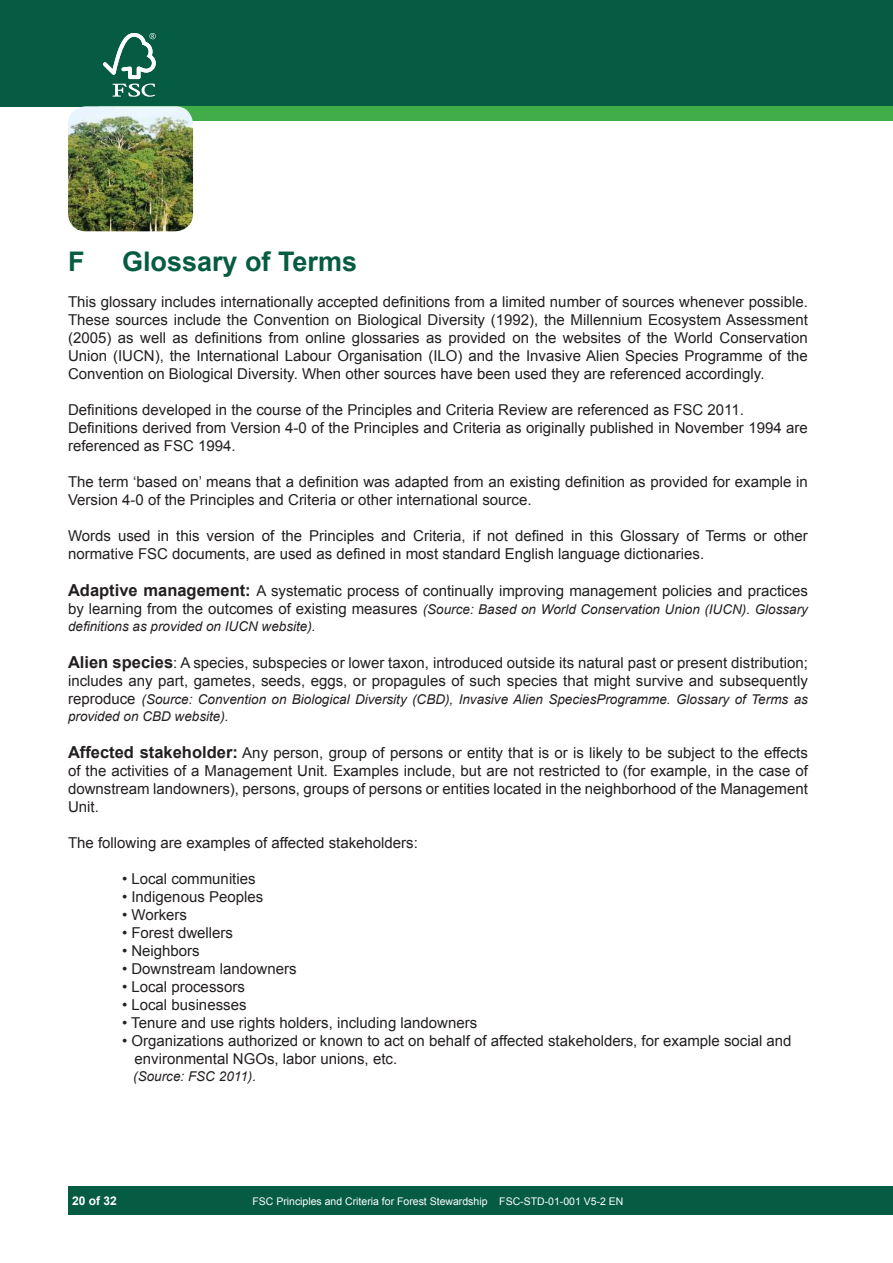
<style>
.page{position:relative;width:893px;height:1263px;background:#fff}
.page>*{position:absolute;margin:0;border:0;box-sizing:border-box;transform-origin:0 0}
.t1{font:700 27px "Arial";color:#055c42}
.t2{font:15px/18px "Arial";color:#231f20}
.t3{font:italic 13.5px/16.2px "Arial";color:#231f20}
.t4{font:700 12px "Arial";color:#fff}
.t5{font:10.5px "Arial";color:#fff}
.s1{font-weight:700;font-size:16.5px}
.s2{font-style:normal;font-size:15px}
</style>
<div class="page">
<div style="left:0;top:0;width:893px;height:106px;background:#055c42"></div>
<div style="left:100px;top:106px;width:793px;height:15px;background:#40ad49"></div>
<div style="left:68px;top:1186px;width:825px;height:29px;background:#055c42"></div>
<svg style="left:103px;top:33px;width:53px;height:64px"></svg>
<img style="left:68px;top:106px;width:125px;height:125px">
<h1 class="t1" style="left:68px;top:251px;width:18px">F</h1>
<h1 class="t1" style="left:122px;top:251px;width:237px">Glossary of Terms</h1>
<p class="t2" style="left:68px;top:292px;width:741px;text-align:justify">This glossary includes internationally accepted definitions from a limited number of sources whenever possible.<br>These sources include the Convention on Biological Diversity (1992), the Millennium Ecosystem Assessment (2005) as well as definitions from online glossaries as provided on the websites of the World Conservation Union (IUCN), the International Labour Organisation (ILO) and the Invasive Alien Species Programme of the Convention on Biological Diversity. When other sources have been used they are referenced accordingly.</p>
<p class="t2" style="left:68px;top:400px;width:741px">Definitions developed in the course of the Principles and Criteria Review are referenced as FSC 2011.<br>Definitions derived from Version 4-0 of the Principles and Criteria as originally published in November 1994 are referenced as FSC 1994.</p>
<p class="t2" style="left:68px;top:472px;width:741px">The term ‘based on’ means that a definition was adapted from an existing definition as provided for example in<br>Version 4-0 of the Principles and Criteria or other international source.</p>
<p class="t2" style="left:68px;top:526px;width:741px">Words used in this version of the Principles and Criteria, if not defined in this Glossary of Terms or other normative FSC documents, are used as defined in most standard English language dictionaries.</p>
<p class="t2" style="left:68px;top:583px;width:741px"><span class="s1">Adaptive management:</span> A systematic process of continually improving management policies and practices</p>
<p class="t3" style="left:68px;top:603px;width:741px"><span class="s2">by learning from the outcomes of existing measures</span> (Source: Based on World Conservation Union (IUCN). Glossary definitions as provided on IUCN website).</p>
<p class="t2" style="left:68px;top:654px;width:741px"><span class="s1">Alien species</span>: A species, subspecies or lower taxon, introduced outside its natural past or present distribution; includes any part, gametes, seeds, eggs, or propagules of such species that might survive and subsequently</p>
<p class="t3" style="left:68px;top:693px;width:741px"><span class="s2">reproduce</span> (Source: Convention on Biological Diversity (CBD), Invasive Alien SpeciesProgramme. Glossary of Terms as provided on CBD website).</p>
<p class="t2" style="left:68px;top:744px;width:741px;text-align:justify"><span class="s1">Affected stakeholder:</span> Any person, group of persons or entity that is or is likely to be subject to the effects of the activities of a Management Unit. Examples include, but are not restricted to (for example, in the case of downstream landowners), persons, groups of persons or entities located in the neighborhood of the Management Unit.</p>
<p class="t2" style="left:68px;top:834px;width:351px">The following are examples of affected stakeholders:</p>
<p class="t2" style="left:122px;top:870px;width:135px">• Local communities</p>
<p class="t2" style="left:122px;top:888px;width:143px">• Indigenous Peoples</p>
<p class="t2" style="left:122px;top:906px;width:66px">• Workers</p>
<p class="t2" style="left:122px;top:924px;width:113px">• Forest dwellers</p>
<p class="t2" style="left:122px;top:942px;width:79px">• Neighbors</p>
<p class="t2" style="left:122px;top:960px;width:176px">• Downstream landowners</p>
<p class="t2" style="left:122px;top:978px;width:124px">• Local processors</p>
<p class="t2" style="left:122px;top:996px;width:126px">• Local businesses</p>
<p class="t2" style="left:122px;top:1014px;width:357px">• Tenure and use rights holders, including landowners</p>
<p class="t2" style="left:135px;top:1032px;width:658px;text-indent:-13px">• Organizations authorized or known to act on behalf of affected stakeholders, for example social and environmental NGOs, labor unions, etc.</p>
<p class="t3" style="left:133px;top:1069px;width:124px">(Source: FSC 2011).</p>
<p class="t4" style="left:72px;top:1196px;width:46px">20 of 32</p>
<p class="t5" style="left:252px;top:1197px;width:373px">FSC Principles and Criteria for Forest Stewardship FSC-STD-01-001 V5-2 EN</p>
</div>
